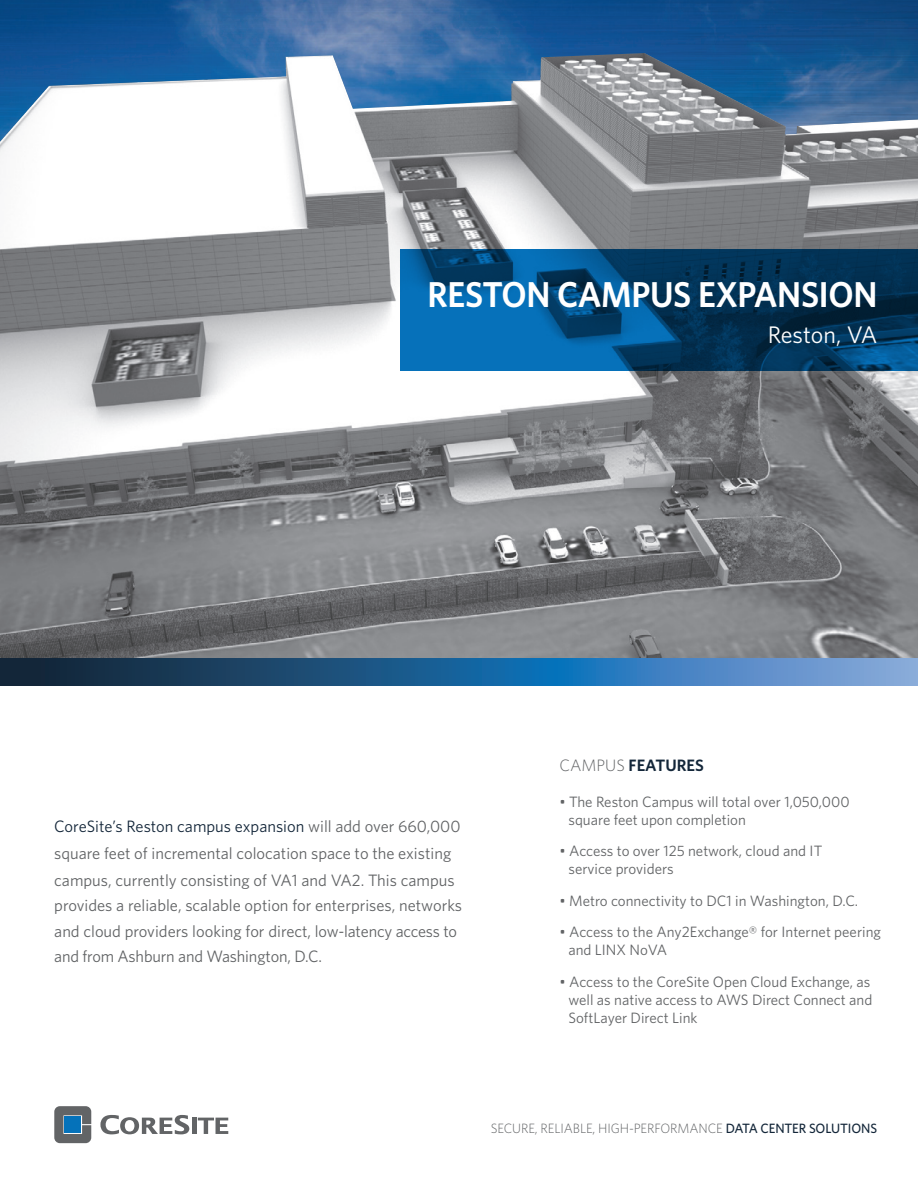
<style>
.page{position:relative;width:918px;height:1188px;background:#fff}
.page>*{position:absolute;margin:0;border:0;box-sizing:border-box;transform-origin:0 0}
.t1{font:600 36px "Whitney";letter-spacing:-.01em;color:#fff;scale:.95 1}
.t2{font:24px "Whitney";color:#fff}
.t3{font:16.5px/27px "Whitney";color:#616365}
.t4{font:600 16.5px "Whitney";color:#132639}
.t5{font:15px/18px "Whitney";color:#616365}
.t6{font:300 13.5px "Whitney";letter-spacing:-.01em;color:#616365}
.s1{color:#132639}
.s2{font-weight:300;color:#616365}
.s3{font-weight:500;color:#132639}
</style>
<div class="page">
<img style="left:0;top:0;width:918px;height:53px">
<img style="left:0;top:53px;width:918px;height:605px">
<svg style="left:54px;top:1106px;width:37px;height:37px"></svg>
<div style="left:65px;top:1116px;width:16px;height:17px;background:#0572ba"></div>
<svg style="left:100px;top:1115px;width:89px;height:19px"></svg>
<hr style="left:192px;top:1118px;width:4px;height:16px;background:#626466">
<svg style="left:198px;top:1118px;width:30px;height:16px"></svg>
<svg style="left:400px;top:249px;width:518px;height:122px;background:#034777"></svg>
<svg style="left:0;top:658px;width:918px;height:27px;background:#2e6393"></svg>
<p class="t1" style="left:428px;top:271px;width:475px">RESTON CAMPUS EXPANSION</p>
<p class="t2" style="left:768px;top:318px;width:111px">Reston, VA</p>
<p class="t3" style="left:54px;top:812px;width:408px"><span class="s1">CoreSite’s Reston campus expansion</span> will add over 660,000 square feet of incremental colocation space to the existing campus, currently consisting of VA1 and VA2. This campus</p>
<p class="t3" style="left:54px;top:892px;width:409px;line-height:25.5px">provides a reliable, scalable option for enterprises, networks and cloud providers looking for direct, low-latency access to and from Ashburn and Washington, D.C.</p>
<p class="t4" style="left:559px;top:754px;width:146px"><span class="s2">CAMPUS</span> FEATURES</p>
<p class="t5" style="left:568px;top:792px;width:283px;text-indent:-9px">• The Reston Campus will total over 1,050,000 square feet upon completion</p>
<p class="t5" style="left:568px;top:842px;width:255px;text-indent:-9px">• Access to over 125 network, cloud and IT service providers</p>
<p class="t5" style="left:559px;top:891px;width:300px">• Metro connectivity to DC1 in Washington, D.C.</p>
<p class="t5" style="left:568px;top:923px;width:314px;text-indent:-9px">• Access to the Any2Exchange® for Internet peering and LINX NoVA</p>
<p class="t5" style="left:568px;top:972px;width:305px;text-indent:-9px">• Access to the CoreSite Open Cloud Exchange, as well as native access to AWS Direct Connect and<br>SoftLayer Direct Link</p>
<p class="t6" style="left:491px;top:1119px;width:388px">SECURE, RELIABLE, HIGH-PERFORMANCE <span class="s3">DATA CENTER SOLUTIONS</span></p>
</div>
